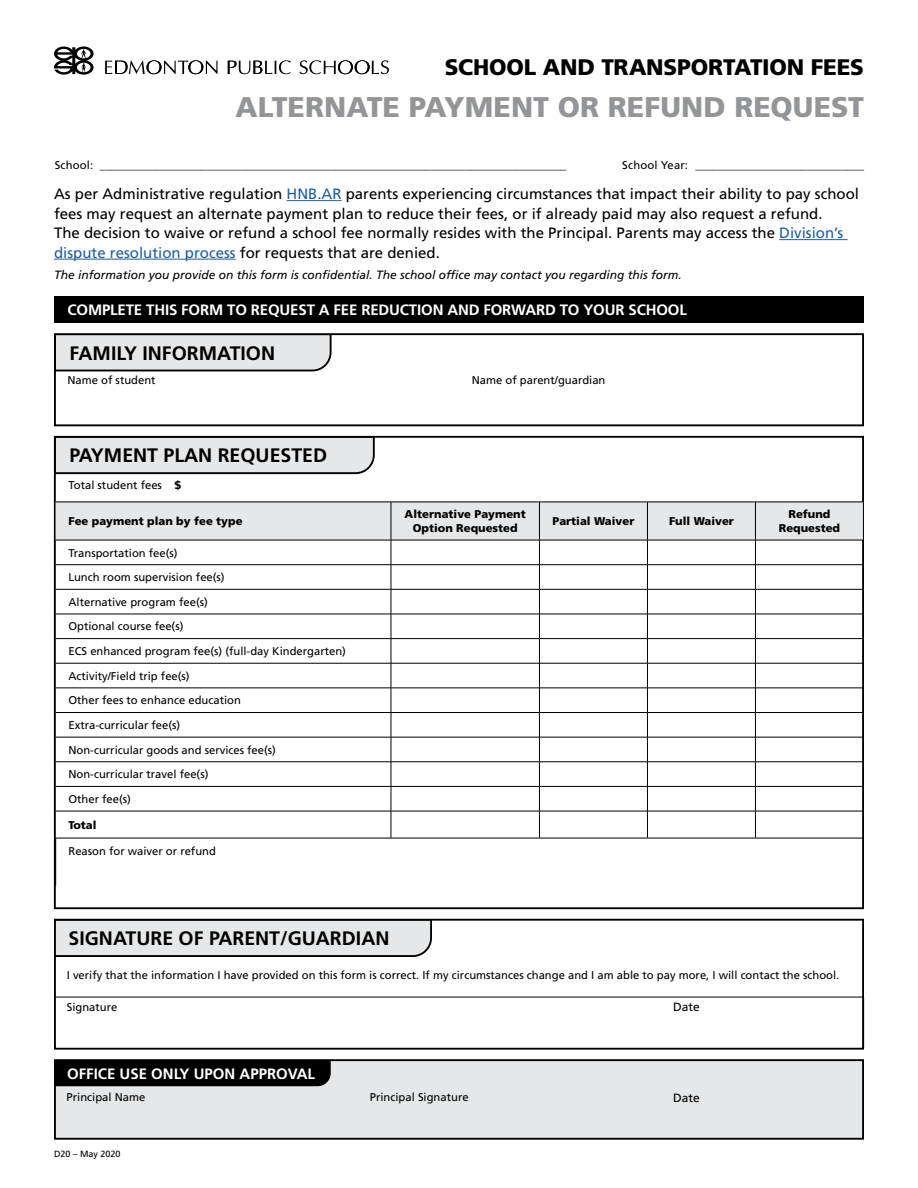
<style>
.page{position:relative;width:918px;height:1188px;background:#fff}
.page>*{position:absolute;margin:0;border:0;box-sizing:border-box;transform-origin:0 0}
.t1{font:900 28.5px "Frutiger LT Std";color:#939598}
.t2{font:900 22.5px "Frutiger LT Std";letter-spacing:-.005em;color:#000}
.t3{font:700 19.5px "Frutiger LT Std";color:#000}
.t4{font:15px/19.5px "Frutiger LT Std";color:#000}
.t5{font:700 15px "Frutiger LT Std";letter-spacing:-.01em;color:#fff}
.t6{font:italic 12px "Frutiger LT Std";color:#000}
.t7{font:12px "Frutiger LT Std";color:#000}
.t8{font:11.25px/24.6px "Frutiger LT Std";color:#000}
.t9{font:900 11.25px/13.5px "Frutiger LT Std";color:#000;text-align:center}
.t10{font:9px "Frutiger LT Std";color:#000}
.s1{color:#215e9e}
.s2{font-weight:900}
</style>
<div class="page">
<svg style="left:54px;top:46px;width:40px;height:29px"></svg>
<svg style="left:105px;top:60px;width:112px;height:14px"></svg>
<svg style="left:228px;top:60px;width:63px;height:14px"></svg>
<svg style="left:300px;top:60px;width:89px;height:14px"></svg>
<div style="left:54px;top:296px;width:810px;height:27px;background:#000"></div>
<hr style="left:287px;top:200px;width:55px;height:1px;background:#215e9e">
<hr style="left:779px;top:239px;width:69px;height:1px;background:#215e9e">
<hr style="left:54px;top:259px;width:182px;height:1px;background:#215e9e">
<div style="left:55px;top:1060px;width:808px;height:79px;background:#e6e7e8"></div>
<div style="left:57px;top:1062px;width:274px;height:24px;background:#000"></div>
<div style="left:54px;top:1059px;width:810px;height:81px;border:2px solid #000"></div>
<div style="left:57px;top:922px;width:375px;height:35px;background:#e6e7e8"></div>
<div style="left:54px;top:919px;width:810px;height:131px;border:2px solid #000"></div>
<svg style="left:57px;top:336px;width:275px;height:36px;background:#d9dadb"></svg>
<div style="left:54px;top:333px;width:810px;height:93px;border:2px solid #000"></div>
<div style="left:57px;top:439px;width:318px;height:36px;background:#e6e7e8"></div>
<hr style="left:54px;top:997px;width:606px;height:1px;background:#000">
<hr style="left:660px;top:997px;width:204px;height:1px;background:#000">
<hr style="left:863px;top:997px;width:1px;height:51px;background:#000">
<svg style="left:56px;top:502px;width:808px;height:336px"></svg>
<hr style="left:55px;top:838px;width:1px;height:48px;background:#000">
<hr style="left:863px;top:838px;width:1px;height:48px;background:#000">
<hr style="left:56px;top:838px;width:335px;height:1px;background:#000">
<hr style="left:391px;top:838px;width:148px;height:1px;background:#000">
<hr style="left:539px;top:838px;width:108px;height:1px;background:#000">
<hr style="left:647px;top:838px;width:108px;height:1px;background:#000">
<hr style="left:755px;top:838px;width:108px;height:1px;background:#000">
<h2 class="t2" style="left:445px;top:54px;width:421px">SCHOOL AND TRANSPORTATION FEES</h2>
<h1 class="t1" style="left:236px;top:89px;width:630px">ALTERNATE PAYMENT OR REFUND REQUEST</h1>
<p class="t8" style="left:55px;top:153px;width:513px">School: ___________________________________________________________________________________</p>
<p class="t8" style="left:622px;top:153px;width:243px">School Year: ______________________________</p>
<p class="t4" style="left:54px;top:184px;width:807px">As per Administrative regulation <span class="s1">HNB.AR</span> parents experiencing circumstances that impact their ability to pay school fees may request an alternate payment plan to reduce their fees, or if already paid may also request a refund.<br>The decision to waive or refund a school fee normally resides with the Principal. Parents may access the <span class="s1">Division’s dispute resolution process</span> for requests that are denied.</p>
<p class="t6" style="left:54px;top:268px;width:629px">The information you provide on this form is confidential. The school office may contact you regarding this form.</p>
<h3 class="t5" style="left:68px;top:301px;width:621px">COMPLETE THIS FORM TO REQUEST A FEE REDUCTION AND FORWARD TO YOUR SCHOOL</h3>
<h3 class="t3" style="left:69px;top:341px;width:207px">FAMILY INFORMATION</h3>
<p class="t8" style="left:68px;top:368px;width:90px">Name of student</p>
<p class="t8" style="left:472px;top:368px;width:135px">Name of parent/guardian</p>
<h3 class="t3" style="left:69px;top:444px;width:259px">PAYMENT PLAN REQUESTED</h3>
<p class="t8" style="left:68px;top:473px;width:114px">Total student fees <span class="s2">$</span></p>
<p class="t9" style="left:68px;top:514px;width:176px">Fee payment plan by fee type</p>
<p class="t9" style="left:405px;top:508px;width:123px">Alternative Payment<br>Option Requested</p>
<p class="t9" style="left:553px;top:514px;width:83px">Partial Waiver</p>
<p class="t9" style="left:669px;top:514px;width:66px">Full Waiver</p>
<p class="t9" style="left:779px;top:508px;width:63px">Refund<br>Requested</p>
<p class="t8" style="left:68px;top:540px;width:279px">Transportation fee(s)<br>Lunch room supervision fee(s)<br>Alternative program fee(s)<br>Optional course fee(s)<br>ECS enhanced program fee(s) (full-day Kindergarten)<br>Activity/Field trip fee(s)<br>Other fees to enhance education<br>Extra-curricular fee(s)<br>Non-curricular goods and services fee(s)<br>Non-curricular travel fee(s)<br>Other fee(s)</p>
<p class="t9" style="left:68px;top:818px;width:30px">Total</p>
<p class="t8" style="left:68px;top:838px;width:149px">Reason for waiver or refund</p>
<h3 class="t3" style="left:69px;top:927px;width:322px">SIGNATURE OF PARENT/GUARDIAN</h3>
<p class="t8" style="left:67px;top:962px;width:774px">I verify that the information I have provided on this form is correct. If my circumstances change and I am able to pay more, I will contact the school.</p>
<p class="t8" style="left:67px;top:995px;width:52px">Signature</p>
<p class="t7" style="left:673px;top:1000px;width:28px">Date</p>
<h3 class="t5" style="left:67px;top:1065px;width:250px">OFFICE USE ONLY UPON APPROVAL</h3>
<p class="t8" style="left:67px;top:1085px;width:80px">Principal Name</p>
<p class="t8" style="left:370px;top:1085px;width:100px">Principal Signature</p>
<p class="t7" style="left:673px;top:1091px;width:28px">Date</p>
<p class="t10" style="left:54px;top:1148px;width:68px">D20 – May 2020</p>
</div>
